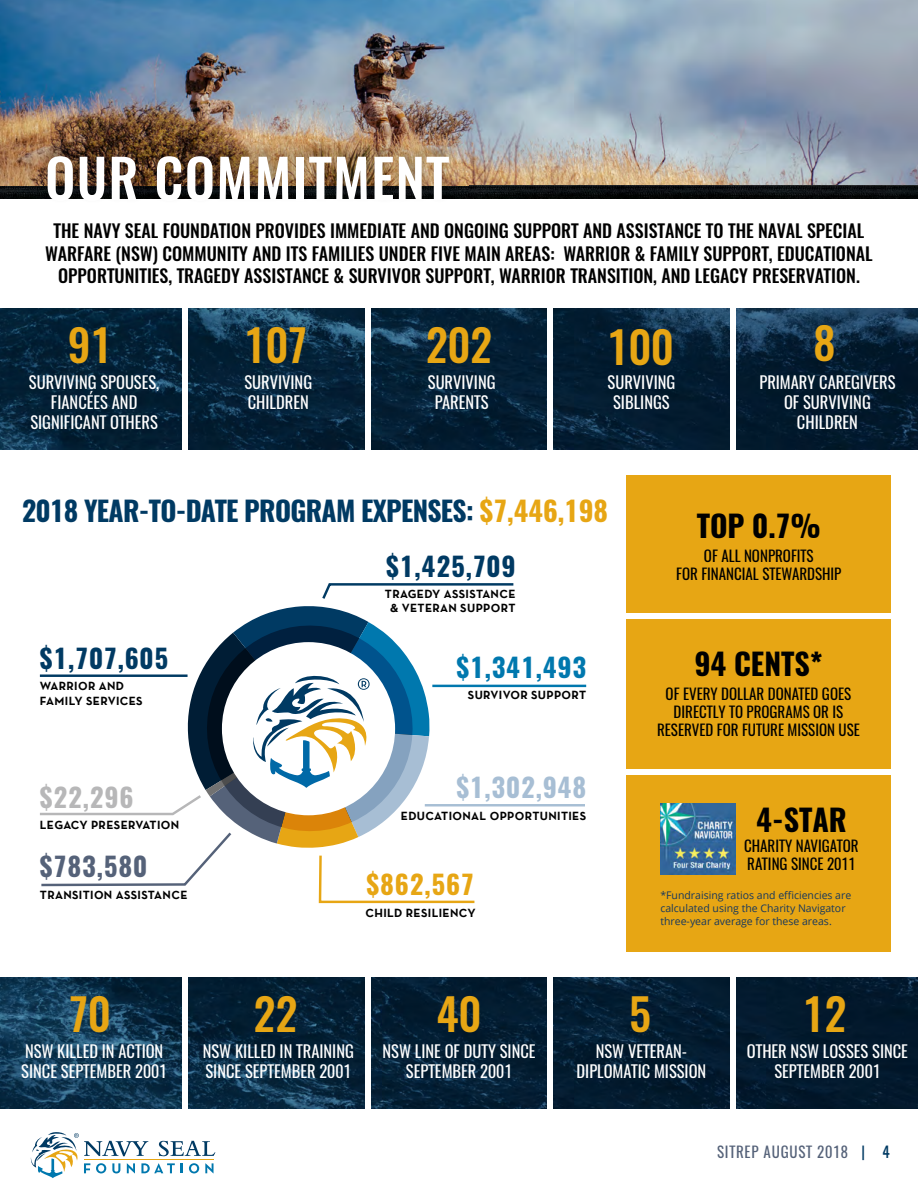
<style>
.page{position:relative;width:918px;height:1188px;background:#fff}
.page>*{position:absolute;margin:0;border:0;box-sizing:border-box;transform-origin:0 0}
.t1{font:338.4px "Chartwell Pies";color:#003a63}
.t2{font:500 54px "Oswald";letter-spacing:.025em;color:#fff}
.t3{font:500 43.95px "Oswald";color:#e7a614}
.t4{font:700 30px "Oswald";color:#000}
.t5{font:700 27.6px "Oswald";letter-spacing:-.025em;color:#003a63}
.t6{font:700 26.25px "Oswald";letter-spacing:.03em;color:#003a63}
.t7{font:700 26.25px "Oswald";letter-spacing:.03em;color:#0078ae}
.t8{font:700 26.25px "Oswald";letter-spacing:.03em;color:#a7bed4}
.t9{font:700 26.25px "Oswald";letter-spacing:.03em;color:#e7a614}
.t10{font:700 26.25px "Oswald";letter-spacing:.03em;color:#556279}
.t11{font:700 26.25px "Oswald";color:#b7b7b8}
.t12{font:500 18px/22.5px "Oswald";color:#000;text-align:center}
.t13{font:16.5px/19.8px "Oswald";color:#fff;text-align:center}
.t14{font:15px/18px "Oswald";color:#000;text-align:center}
.t15{font:15px "Oswald";letter-spacing:.05em;color:#556279}
.t16{font:700 12px/14.4px "Neutra Text";letter-spacing:.03em;color:#000;text-align:center}
.t17{font:10.5px/12.6px "Open Sans";color:#17385e}
.s1{color:#e7a614}
.s2{color:#0078ae}
.s3{color:#a7bed4}
.s4{color:#556279}
.s5{color:#727272}
.s6{color:#003a63}
</style>
<div class="page">
<svg style="left:31px;top:1132px;width:184px;height:46px"></svg>
<img style="left:0;top:186px;width:470px;height:13px">
<img style="left:0;top:0;width:918px;height:186px">
<div style="left:37px;top:140px;width:422px;height:63px;background:#000;opacity:.35"></div>
<img style="left:0;top:309px;width:918px;height:140px">
<img style="left:0;top:978px;width:918px;height:130px">
<img style="left:470px;top:186px;width:448px;height:13px">
<div style="left:182px;top:296px;width:6px;height:168px;background:#fff"></div>
<div style="left:182px;top:965px;width:6px;height:168px;background:#fff"></div>
<div style="left:365px;top:296px;width:6px;height:168px;background:#fff"></div>
<div style="left:365px;top:965px;width:6px;height:168px;background:#fff"></div>
<div style="left:547px;top:296px;width:6px;height:168px;background:#fff"></div>
<div style="left:547px;top:965px;width:6px;height:168px;background:#fff"></div>
<div style="left:730px;top:296px;width:6px;height:168px;background:#fff"></div>
<div style="left:730px;top:965px;width:6px;height:168px;background:#fff"></div>
<div style="left:626px;top:475px;width:265px;height:477px;background:#e7a614"></div>
<div style="left:624px;top:613px;width:273px;height:6px;background:#fff"></div>
<div style="left:624px;top:769px;width:273px;height:6px;background:#fff"></div>
<img style="left:660px;top:803px;width:76px;height:71px">
<svg style="left:256px;top:647px;width:157px;height:185px"></svg>
<div style="left:222px;top:642px;width:173px;height:173px;background:#fff;border-radius:50%"></div>
<hr style="left:432px;top:685px;width:154px;height:2px;background:#0078ae">
<svg style="left:322px;top:583px;width:192px;height:16px"></svg>
<svg style="left:318px;top:855px;width:157px;height:49px"></svg>
<hr style="left:425px;top:804px;width:160px;height:2px;background:#a7bed4">
<svg style="left:41px;top:832px;width:191px;height:55px"></svg>
<svg style="left:39px;top:625px;width:334px;height:191px"></svg>
<h2 class="t2" style="left:45px;top:141px;width:406px">OUR COMMITMENT</h2>
<p class="t12" style="left:45px;top:220px;width:829px">THE NAVY SEAL FOUNDATION PROVIDES IMMEDIATE AND ONGOING SUPPORT AND ASSISTANCE TO THE NAVAL SPECIAL<br>WARFARE (NSW) COMMUNITY AND ITS FAMILIES UNDER FIVE MAIN AREAS: WARRIOR &amp; FAMILY SUPPORT, EDUCATIONAL<br>OPPORTUNITIES, TRAGEDY ASSISTANCE &amp; SURVIVOR SUPPORT, WARRIOR TRANSITION, AND LEGACY PRESERVATION.</p>
<h3 class="t3" style="left:68px;top:315px;width:46px">91</h3>
<p class="t13" style="left:29px;top:373px;width:132px">SURVIVING SPOUSES,<br>FIANCÉES AND<br>SIGNIFICANT OTHERS</p>
<h3 class="t3" style="left:244px;top:315px;width:65px">107</h3>
<p class="t13" style="left:244px;top:373px;width:69px;text-align:left">SURVIVING<br>CHILDREN</p>
<h3 class="t3" style="left:426px;top:315px;width:68px">202</h3>
<p class="t13" style="left:428px;top:373px;width:69px">SURVIVING<br>PARENTS</p>
<h3 class="t3" style="left:607px;top:316px;width:68px">100</h3>
<p class="t13" style="left:608px;top:373px;width:69px">SURVIVING<br>SIBLINGS</p>
<h3 class="t3" style="left:814px;top:313px;width:23px">8</h3>
<p class="t13" style="left:759px;top:373px;width:138px">PRIMARY CAREGIVERS<br>OF SURVIVING<br>CHILDREN</p>
<h3 class="t5" style="left:22px;top:492px;width:588px">2018 YEAR-TO-DATE PROGRAM EXPENSES: <span class="s1">$7,446,198</span></h3>
<h3 class="t6" style="left:40px;top:640px;width:130px">$1,707,605</h3>
<p class="t16" style="left:40px;top:679px;width:104px;text-align:left">WARRIOR AND<br>FAMILY SERVICES</p>
<h3 class="t11" style="left:40px;top:779px;width:95px">$22,296</h3>
<p class="t16" style="left:40px;top:817px;width:141px">LEGACY PRESERVATION</p>
<h3 class="t10" style="left:40px;top:848px;width:109px">$783,580</h3>
<p class="t16" style="left:40px;top:888px;width:149px">TRANSITION ASSISTANCE</p>
<h3 class="t6" style="left:386px;top:548px;width:131px">$1,425,709</h3>
<h1 class="t1" style="left:61px;top:721px;width:340px;rotate:-122deg">9<span class="s2">8</span><span class="s3">7</span><span class="s1">1</span><span class="s4">1</span><span class="s5">1</span></h1>
<p class="t16" style="left:385px;top:586px;width:132px">TRAGEDY ASSISTANCE &amp; VETERAN SUPPORT</p>
<h3 class="t7" style="left:456px;top:649px;width:131px">$1,341,493</h3>
<p class="t16" style="left:468px;top:687px;width:120px">SURVIVOR SUPPORT</p>
<h3 class="t8" style="left:456px;top:769px;width:131px">$1,302,948</h3>
<p class="t16" style="left:401px;top:809px;width:187px">EDUCATIONAL OPPORTUNITIES</p>
<h3 class="t9" style="left:367px;top:866px;width:109px">$862,567</h3>
<p class="t16" style="left:366px;top:905px;width:112px">CHILD RESILIENCY</p>
<h3 class="t4" style="left:697px;top:505px;width:126px">TOP 0.7%</h3>
<p class="t14" style="left:676px;top:547px;width:167px">OF ALL NONPROFITS<br>FOR FINANCIAL STEWARDSHIP</p>
<h3 class="t4" style="left:694px;top:643px;width:130px">94 CENTS*</h3>
<p class="t14" style="left:657px;top:685px;width:204px">OF EVERY DOLLAR DONATED GOES<br>DIRECTLY TO PROGRAMS OR IS<br>RESERVED FOR FUTURE MISSION USE</p>
<h3 class="t4" style="left:756px;top:799px;width:92px">4-STAR</h3>
<p class="t14" style="left:744px;top:837px;width:116px">CHARITY NAVIGATOR</p>
<p class="t14" style="left:747px;top:855px;width:110px">RATING SINCE 2011</p>
<p class="t17" style="left:660px;top:889px;width:192px">*Fundraising ratios and efficiencies are calculated using the Charity Navigator three-year average for these areas.</p>
<h3 class="t3" style="left:69px;top:984px;width:43px">70</h3>
<h3 class="t3" style="left:254px;top:984px;width:45px">22</h3>
<h3 class="t3" style="left:437px;top:984px;width:46px">40</h3>
<h3 class="t3" style="left:629px;top:984px;width:23px">5</h3>
<h3 class="t3" style="left:803px;top:984px;width:45px">12</h3>
<p class="t13" style="left:21px;top:1042px;width:147px;text-align:left">NSW KILLED IN ACTION<br>SINCE SEPTEMBER 2001</p>
<p class="t13" style="left:203px;top:1042px;width:153px;text-align:left">NSW KILLED IN TRAINING<br>SINCE SEPTEMBER 2001</p>
<p class="t13" style="left:383px;top:1042px;width:155px">NSW LINE OF DUTY SINCE<br>SEPTEMBER 2001</p>
<p class="t13" style="left:577px;top:1042px;width:131px">NSW VETERAN-<br>DIPLOMATIC MISSION</p>
<p class="t13" style="left:747px;top:1042px;width:163px">OTHER NSW LOSSES SINCE<br>SEPTEMBER 2001</p>
<p class="t15" style="left:717px;top:1141px;width:174px">SITREP AUGUST 2018 <span class="s6">| 4</span></p>
</div>
